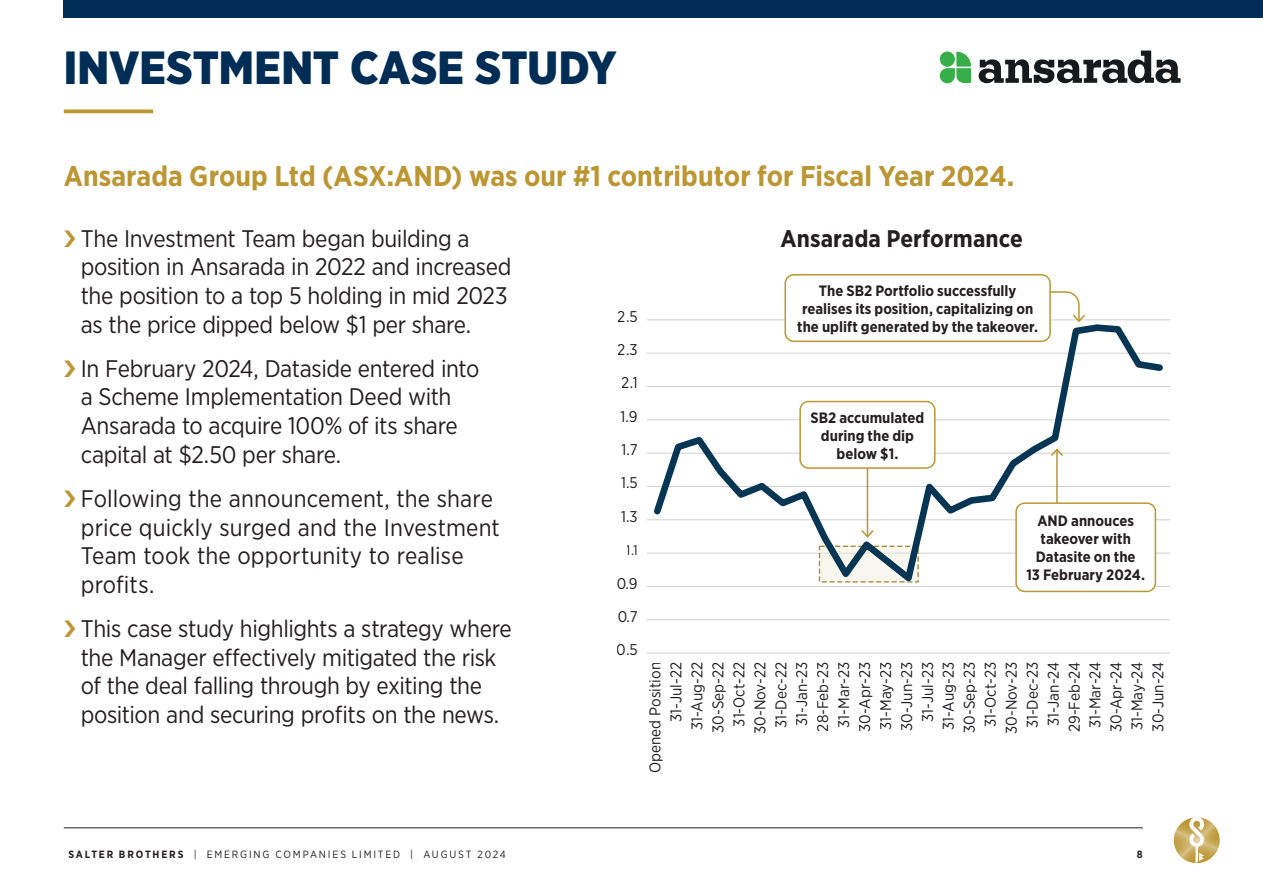
<style>
.page{position:relative;width:1263px;height:893px;background:#fff}
.page>*{position:absolute;margin:0;border:0;box-sizing:border-box;transform-origin:0 0}
.t1{font:900 46.5px "Gotham Narrow";color:#002d55}
.t2{font:700 33.75px "Gotham Narrow";color:#1b1d20}
.t3{font:700 28.5px "Gotham Narrow";color:#bb9632}
.t4{font:24px/28.8px "Gotham Narrow";letter-spacing:-.015em;color:#231f20}
.t5{font:24px/28.8px "Gotham Narrow";letter-spacing:.005em;color:#231f20}
.t6{font:700 24px "Gotham Narrow";letter-spacing:.005em;color:#231f20}
.t7{font:15.6px/21px "Gotham Narrow";color:#1b1d20}
.t8{font:700 15px/18px "Gotham Narrow";color:#231f20;text-align:center}
.t9{font:13.95px "Gotham Narrow";color:#1b1d20;scale:.95 1}
.t10{font:10.5px "Gotham Narrow";letter-spacing:.175em;color:#231f20}
.t11{font:700 10.5px "Gotham Narrow";color:#231f20}
.s1{font-weight:700}
</style>
<div class="page">
<svg style="left:1174px;top:817px;width:46px;height:46px"></svg>
<div style="left:64px;top:0;width:1199px;height:17px;background:#002d55"></div>
<hr style="left:64px;top:827px;width:1079px;height:1px;background:#231f20">
<svg style="left:64px;top:109px;width:89px;height:4px"></svg>
<svg style="left:940px;top:52px;width:31px;height:31px"></svg>
<div style="left:940px;top:52px;width:15px;height:15px;background:#36ae49;border-radius:50%"></div>
<svg style="left:979px;top:51px;width:201px;height:32px"></svg>
<hr style="left:647px;top:653px;width:523px;height:1px;background:#cfd1d0">
<hr style="left:647px;top:619px;width:523px;height:1px;background:#cfd1d0">
<hr style="left:647px;top:586px;width:523px;height:1px;background:#cfd1d0">
<hr style="left:647px;top:553px;width:523px;height:1px;background:#cfd1d0">
<hr style="left:647px;top:519px;width:523px;height:1px;background:#cfd1d0">
<hr style="left:647px;top:486px;width:523px;height:1px;background:#cfd1d0">
<hr style="left:647px;top:453px;width:523px;height:1px;background:#cfd1d0">
<hr style="left:647px;top:419px;width:523px;height:1px;background:#cfd1d0">
<hr style="left:647px;top:386px;width:523px;height:1px;background:#cfd1d0">
<hr style="left:647px;top:353px;width:523px;height:1px;background:#cfd1d0">
<hr style="left:647px;top:319px;width:523px;height:1px;background:#cfd1d0">
<svg style="left:649px;top:342px;width:518px;height:247px"></svg>
<hr style="left:867px;top:430px;width:1px;height:107px;background:#bb9632">
<svg style="left:860px;top:528px;width:15px;height:11px"></svg>
<svg style="left:925px;top:291px;width:238px;height:223px"></svg>
<div style="left:1016px;top:503px;width:139px;height:88px;background:#fff;border-radius:9px"></div>
<div style="left:1015px;top:502px;width:141px;height:90px;border:2px solid #bb9632;border-radius:9px"></div>
<div style="left:785px;top:275px;width:265px;height:66px;background:#fff;border-radius:9px"></div>
<div style="left:784px;top:274px;width:267px;height:68px;border:2px solid #bb9632;border-radius:9px"></div>
<div style="left:800px;top:402px;width:135px;height:66px;background:#fff;border-radius:9px"></div>
<div style="left:799px;top:401px;width:136px;height:68px;border:2px solid #bb9632;border-radius:9px"></div>
<h1 class="t1" style="left:64px;top:37px;width:554px">INVESTMENT CASE STUDY</h1>
<p class="t3" style="left:64px;top:158px;width:952px">Ansarada Group Ltd (ASX:AND) was our #1 contributor for Fiscal Year 2024.</p>
<p class="t6" style="left:780px;top:223px;width:244px">Ansarada Performance</p>
<h2 class="t2" style="left:752px;top:203px;width:314px">Ansarada (ASX:AND)</h2>
<p class="t4" style="left:81px;top:223px;width:432px">The Investment Team began building a position in Ansarada in 2022 and increased the position to a top 5 holding in mid 2023 as the price dipped below $1 per share.</p>
<p class="t4" style="left:81px;top:353px;width:400px">In February 2024, Dataside entered into a Scheme Implementation Deed with Ansarada to acquire 100% of its share capital at $2.50 per share.</p>
<p class="t5" style="left:81px;top:483px;width:421px">Following the announcement, the share price quickly surged and the Investment<br>Team took the opportunity to realise profits.</p>
<p class="t4" style="left:81px;top:613px;width:433px">This case study highlights a strategy where the Manager effectively mitigated the risk of the deal falling through by exiting the position and securing profits on the news.</p>
<p class="t8" style="left:797px;top:282px;width:242px">The SB2 Portfolio successfully realises its position, capitalizing on the uplift generated by the takeover.</p>
<p class="t7" style="left:618px;top:305px;width:21px">2.5</p>
<p class="t7" style="left:618px;top:339px;width:21px">2.3</p>
<p class="t7" style="left:622px;top:372px;width:17px">2.1</p>
<p class="t7" style="left:620px;top:405px;width:19px">1.9</p>
<p class="t8" style="left:810px;top:408px;width:115px">SB2 accumulated during the dip below $1.</p>
<p class="t7" style="left:621px;top:439px;width:18px">1.7</p>
<p class="t7" style="left:621px;top:472px;width:18px">1.5</p>
<p class="t7" style="left:621px;top:505px;width:18px">1.3</p>
<p class="t8" style="left:1026px;top:512px;width:120px">AND annouces takeover with<br>Datasite on the<br>13 February 2024.</p>
<p class="t9" style="left:627px;top:542px;width:13px">1.1</p>
<p class="t7" style="left:616px;top:572px;width:23px">0.9</p>
<p class="t7" style="left:617px;top:606px;width:22px">0.7</p>
<p class="t7" style="left:617px;top:639px;width:22px">0.5</p>
<p class="t7" style="left:1063px;top:732px;width:72px;text-align:justify;rotate:-90deg">29-Feb-24<br>31-Mar-24<br>30-Apr-24<br>31-May-24<br>30-Jun-24</p>
<p class="t7" style="left:1021px;top:728px;width:68px;rotate:-90deg">31-Dec-23<br>31-Jan-24</p>
<p class="t7" style="left:665px;top:722px;width:61px;rotate:-90deg">31-Jul-22</p>
<p class="t7" style="left:749px;top:734px;width:73px;rotate:-90deg">30-Nov-22</p>
<p class="t7" style="left:686px;top:733px;width:72px;rotate:-90deg">31-Aug-22<br>30-Sep-22</p>
<p class="t7" style="left:770px;top:728px;width:68px;rotate:-90deg">31-Dec-22<br>31-Jan-23</p>
<p class="t7" style="left:728px;top:727px;width:66px;rotate:-90deg">31-Oct-22</p>
<p class="t7" style="left:812px;top:732px;width:71px;text-align:justify;rotate:-90deg">28-Feb-23<br>31-Mar-23<br>30-Apr-23<br>31-May-23<br>30-Jun-23</p>
<p class="t7" style="left:917px;top:722px;width:61px;rotate:-90deg">31-Jul-23</p>
<p class="t7" style="left:938px;top:733px;width:72px;rotate:-90deg">31-Aug-23<br>30-Sep-23</p>
<p class="t7" style="left:1000px;top:734px;width:73px;rotate:-90deg">30-Nov-23</p>
<p class="t7" style="left:979px;top:727px;width:66px;rotate:-90deg">31-Oct-23</p>
<p class="t7" style="left:644px;top:773px;width:112px;rotate:-90deg">Opened Position</p>
<p class="t10" style="left:68px;top:848px;width:439px"><span class="s1">SALTER BROTHERS</span> | EMERGING COMPANIES LIMITED | AUGUST 2024</p>
<p class="t11" style="left:1137px;top:847px;width:7px">8</p>
</div>
